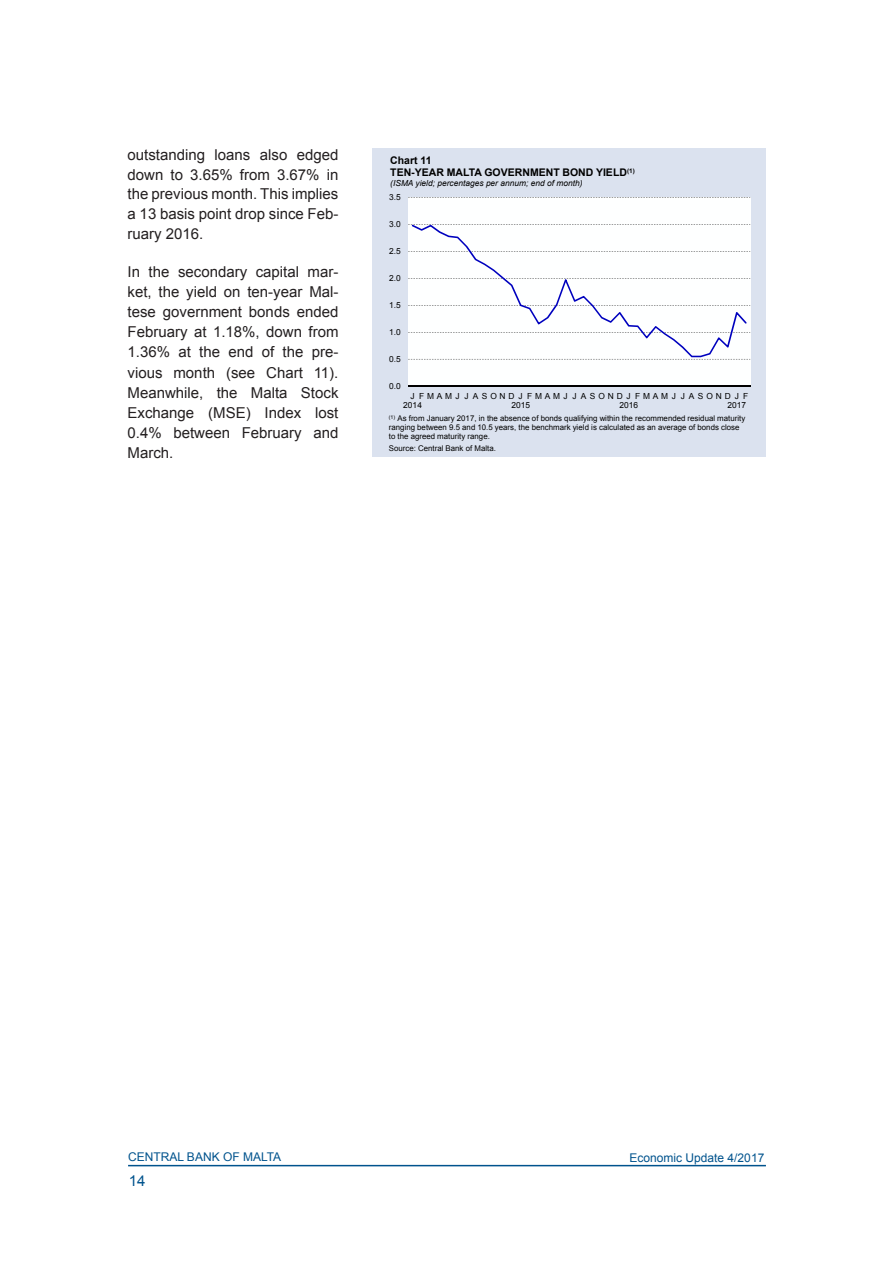
<style>
.page{position:relative;width:893px;height:1263px;background:#fff}
.page>*{position:absolute;margin:0;border:0;box-sizing:border-box;transform-origin:0 0}
.QR_Normal_Text{font:15px/20.1px "Arial";color:#231f20;text-align:justify}
.t1{font:15px "Arial";color:#00538d}
.t2{font:12px "Arial";color:#00538d}
.t3{font:700 10.5px/12.1px "Arial";color:#000}
.t4{font:8.4px/9.6px "Arial";letter-spacing:.325em;color:#000}
.t5{font:italic 8.4px "Arial";color:#000}
.t6{font:7.8px/9px "Arial";letter-spacing:.005em;color:#000}
</style>
<div class="page">
<hr style="left:128px;top:1165px;width:638px;height:1px;background:#00538d">
<div style="left:372px;top:149px;width:394px;height:308px;background:#dbe2ef"></div>
<div style="left:408px;top:198px;width:342px;height:188px;background:#feffff"></div>
<svg style="left:408px;top:197px;width:342px;height:161px"></svg>
<hr style="left:408px;top:386px;width:342px;height:1px;background:#000">
<svg style="left:412px;top:225px;width:335px;height:132px"></svg>
<p class="QR_Normal_Text" style="left:128px;top:145px;width:212px">outstanding loans also edged down to 3.65% from 3.67% in the previous month. This implies a 13 basis point drop since Feb&shy;ruary 2016.</p>
<p class="QR_Normal_Text" style="left:128px;top:262px;width:212px">In the secondary capital mar&shy;ket, the yield on ten-year Mal&shy;tese government bonds ended February at 1.18%, down from 1.36% at the end of the pre&shy;vious month (see Chart 11).<br>Meanwhile, the Malta Stock Exchange (MSE) Index lost 0.4% between February and March.</p>
<p class="t3" style="left:390px;top:154px;width:246px">Chart 11<br>TEN-YEAR MALTA GOVERNMENT BOND YIELD<sup>(1)</sup></p>
<p class="t5" style="left:390px;top:177px;width:194px">(ISMA yield; percentages per annum; end of month)</p>
<p class="t4" style="left:389px;top:193px;width:13px">3.5</p>
<p class="t4" style="left:389px;top:220px;width:13px">3.0</p>
<p class="t4" style="left:389px;top:246px;width:13px">2.5</p>
<p class="t4" style="left:389px;top:273px;width:13px">2.0</p>
<p class="t4" style="left:389px;top:300px;width:13px">1.5</p>
<p class="t4" style="left:389px;top:327px;width:13px">1.0</p>
<p class="t4" style="left:389px;top:354px;width:13px">0.5</p>
<p class="t4" style="left:389px;top:381px;width:13px">0.0</p>
<p class="t4" style="left:403px;top:391px;width:20px;text-align:center">J<br>2014</p>
<p class="t4" style="left:511px;top:391px;width:20px;text-indent:-92px">FMAMJ J ASOND J<br>2015</p>
<p class="t4" style="left:619px;top:391px;width:20px;text-indent:-92px">FMAMJ J ASOND J<br>2016</p>
<p class="t4" style="left:727px;top:391px;width:20px;text-indent:-92px">FMAMJ J ASOND J<br>2017</p>
<p class="t4" style="left:743px;top:391px;width:7px">F</p>
<p class="t6" style="left:389px;top:414px;width:358px"><sup>(1)</sup> As from January 2017, in the absence of bonds qualifying within the recommended residual maturity ranging between 9.5 and 10.5 years, the benchmark yield is calculated as an average of bonds close to the agreed maturity range.</p>
<p class="t6" style="left:389px;top:443px;width:109px">Source: Central Bank of Malta.</p>
<p class="t2" style="left:128px;top:1149px;width:155px">CENTRAL BANK OF MALTA</p>
<p class="t2" style="left:630px;top:1150px;width:136px">Economic Update 4/2017</p>
<p class="t1" style="left:129px;top:1171px;width:18px">14</p>
</div>
